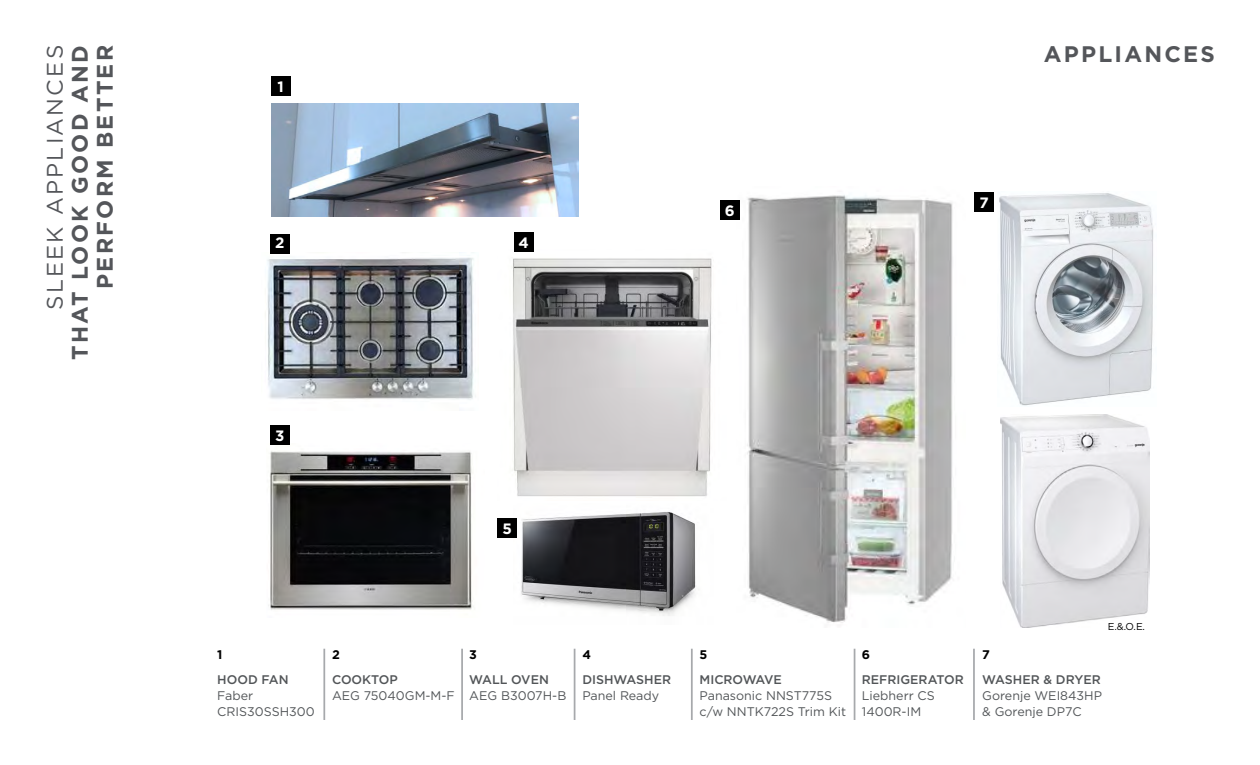
<style>
.page{position:relative;width:1260px;height:765px;background:#fff}
.page>*{position:absolute;margin:0;border:0;box-sizing:border-box;transform-origin:0 0}
.t1{font:700 22.5px/25px "Gotham";letter-spacing:.1em;color:#54565a;text-align:right}
.t2{font:700 15px "Gotham";color:#fff}
.t3{font:12.5px/16.2px "Gotham";color:#525558}
.t4{font:500 12.5px/16.2px "Gotham";color:#525558}
.t5{font:700 12.5px "Gotham";color:#000}
.t6{font:10px "Gotham";color:#000}
.s1{font-weight:400}
.s2{font-weight:500}
</style>
<div class="page">
<hr style="left:574px;top:649px;width:1px;height:71px;background:#a7a9ac">
<hr style="left:691px;top:649px;width:2px;height:71px;background:#a7a9ac">
<hr style="left:461px;top:649px;width:2px;height:71px;background:#a7a9ac">
<hr style="left:323px;top:649px;width:2px;height:71px;background:#a7a9ac">
<hr style="left:854px;top:649px;width:1px;height:71px;background:#a7a9ac">
<hr style="left:973px;top:649px;width:2px;height:71px;background:#a7a9ac">
<img style="left:513px;top:249px;width:199px;height:248px">
<img style="left:265px;top:253px;width:209px;height:147px">
<img style="left:268px;top:443px;width:206px;height:167px">
<img style="left:521px;top:512px;width:175px;height:104px">
<img style="left:736px;top:195px;width:217px;height:428px">
<img style="left:1000px;top:415px;width:150px;height:212px">
<img style="left:999px;top:193px;width:155px;height:213px">
<img style="left:271px;top:104px;width:307px;height:113px">
<div style="left:271px;top:77px;width:19px;height:19px;background:#000"></div>
<div style="left:270px;top:234px;width:19px;height:19px;background:#000"></div>
<div style="left:720px;top:201px;width:19px;height:19px;background:#000"></div>
<div style="left:974px;top:192px;width:20px;height:20px;background:#000"></div>
<div style="left:270px;top:426px;width:19px;height:19px;background:#000"></div>
<div style="left:514px;top:232px;width:19px;height:20px;background:#000"></div>
<div style="left:497px;top:518px;width:20px;height:20px;background:#000"></div>
<p class="t1" style="left:42px;top:360px;width:316px;rotate:-90deg"><span class="s1">SLEEK APPLIANCES<br></span>THAT LOOK GOOD AND<br>PERFORM BETTER</p>
<p class="t1" style="left:1044px;top:41px;width:173px">APPLIANCES</p>
<p class="t2" style="left:277px;top:77px;width:8px">1</p>
<p class="t2" style="left:980px;top:193px;width:11px">7</p>
<p class="t2" style="left:725px;top:201px;width:11px">6</p>
<p class="t2" style="left:519px;top:233px;width:12px">4</p>
<p class="t2" style="left:275px;top:233px;width:11px">2</p>
<p class="t2" style="left:275px;top:426px;width:11px">3</p>
<p class="t2" style="left:502px;top:519px;width:11px">5</p>
<p class="t6" style="left:1108px;top:620px;width:39px">E.&amp;.O.E.</p>
<p class="t5" style="left:217px;top:646px;width:7px">1</p>
<p class="t5" style="left:332px;top:646px;width:9px">2</p>
<p class="t5" style="left:469px;top:646px;width:9px">3</p>
<p class="t5" style="left:582px;top:646px;width:10px">4</p>
<p class="t5" style="left:700px;top:646px;width:9px">5</p>
<p class="t5" style="left:862px;top:646px;width:10px">6</p>
<p class="t5" style="left:982px;top:646px;width:9px">7</p>
<p class="t4" style="left:582px;top:671px;width:90px">DISHWASHER<br><span class="s1">Panel Ready</span></p>
<p class="t3" style="left:700px;top:671px;width:148px"><span class="s2">MICROWAVE<br></span>Panasonic NNST775S c/w NNTK722S Trim Kit</p>
<p class="t3" style="left:217px;top:671px;width:99px"><span class="s2">HOOD FAN<br></span>Faber<br>CRIS30SSH300</p>
<p class="t3" style="left:332px;top:671px;width:124px"><span class="s2">COOKTOP<br></span>AEG 75040GM-M-F</p>
<p class="t3" style="left:469px;top:671px;width:99px"><span class="s2">WALL OVEN<br></span>AEG B3007H-B</p>
<p class="t3" style="left:982px;top:671px;width:121px;text-align:justify"><span class="s2">WASHER &amp; DRYER </span>Gorenje WEI843HP &amp; Gorenje DP7C</p>
<p class="t3" style="left:862px;top:671px;width:103px"><span class="s2">REFRIGERATOR<br></span>Liebherr CS<br>1400R-IM</p>
</div>
